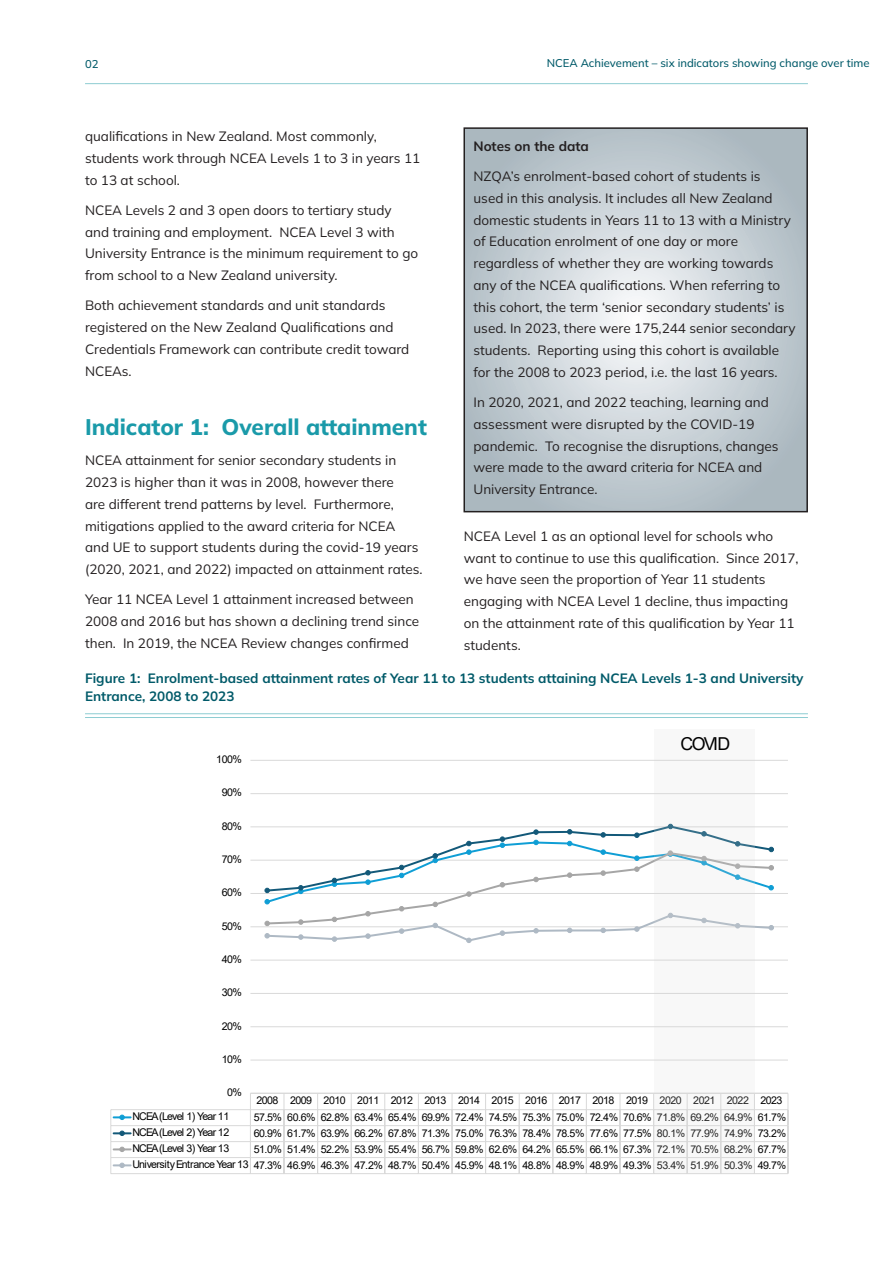
<style>
.page{position:relative;width:893px;height:1263px;background:#fff}
.page>*{position:absolute;margin:0;border:0;box-sizing:border-box;transform-origin:0 0}
.Heading_1{font:800 22.5px "Mulish";color:#1a9aa9}
.t1{font:17.7px "Arial";letter-spacing:-.1em;color:#000}
.Body{font:13.5px/21.8px "Mulish";color:#231f20}
.Graph_title{font:700 13.5px/18px "Mulish";color:#005a69}
.Body-2{font:700 13.5px "Mulish";color:#231f20}
.t2{font:500 11.25px "Mulish";color:#005a69}
.t3{font:10.65px/16px "Arial";letter-spacing:-.045em;color:#000;text-align:right}
.t4{font:10.65px "Arial";letter-spacing:-.08em;color:#000}
</style>
<div class="page">
<hr style="left:85px;top:83px;width:723px;height:1px;background:#8dccd2">
<hr style="left:85px;top:713px;width:723px;height:1px;background:#8dccd2">
<hr style="left:85px;top:717px;width:723px;height:1px;background:#8dccd2">
<svg style="left:466px;top:130px;width:339px;height:379px;background:#c5ced3"></svg>
<div style="left:463px;top:127px;width:345px;height:385px;border:2px solid #231f20"></div>
<hr style="left:250px;top:1060px;width:538px;height:1px;background:#d9d9d9">
<hr style="left:250px;top:1026px;width:538px;height:1px;background:#d9d9d9">
<hr style="left:250px;top:993px;width:538px;height:1px;background:#d9d9d9">
<hr style="left:250px;top:960px;width:538px;height:1px;background:#d9d9d9">
<hr style="left:250px;top:926px;width:538px;height:1px;background:#d9d9d9">
<hr style="left:250px;top:893px;width:538px;height:1px;background:#d9d9d9">
<hr style="left:250px;top:860px;width:538px;height:1px;background:#d9d9d9">
<hr style="left:250px;top:826px;width:538px;height:1px;background:#d9d9d9">
<hr style="left:250px;top:793px;width:538px;height:1px;background:#d9d9d9">
<hr style="left:250px;top:760px;width:538px;height:1px;background:#d9d9d9">
<hr style="left:250px;top:1093px;width:538px;height:1px;background:#d9d9d9">
<hr style="left:111px;top:1109px;width:677px;height:1px;background:#d9d9d9">
<hr style="left:111px;top:1125px;width:677px;height:1px;background:#d9d9d9">
<hr style="left:111px;top:1141px;width:677px;height:1px;background:#d9d9d9">
<hr style="left:111px;top:1157px;width:677px;height:1px;background:#d9d9d9">
<hr style="left:111px;top:1173px;width:677px;height:1px;background:#d9d9d9">
<svg style="left:250px;top:1094px;width:1px;height:79px"></svg>
<svg style="left:284px;top:1094px;width:1px;height:79px"></svg>
<svg style="left:317px;top:1094px;width:1px;height:79px"></svg>
<svg style="left:351px;top:1094px;width:1px;height:79px"></svg>
<svg style="left:384px;top:1094px;width:1px;height:79px"></svg>
<svg style="left:418px;top:1094px;width:1px;height:79px"></svg>
<svg style="left:452px;top:1094px;width:1px;height:79px"></svg>
<svg style="left:485px;top:1094px;width:1px;height:79px"></svg>
<svg style="left:519px;top:1094px;width:1px;height:79px"></svg>
<svg style="left:552px;top:1094px;width:1px;height:79px"></svg>
<svg style="left:586px;top:1094px;width:1px;height:79px"></svg>
<svg style="left:620px;top:1094px;width:1px;height:79px"></svg>
<svg style="left:653px;top:1094px;width:1px;height:79px"></svg>
<svg style="left:788px;top:1093px;width:1px;height:80px"></svg>
<svg style="left:110px;top:1110px;width:21px;height:63px"></svg>
<svg style="left:265px;top:826px;width:509px;height:117px"></svg>
<div style="left:654px;top:730px;width:101px;height:444px;background:#d9d9d9;opacity:.18"></div>
<p class="t2" style="left:85px;top:56px;width:15px">02</p>
<p class="t2" style="left:547px;top:55px;width:324px">NCEA Achievement – six indicators showing change over time</p>
<p class="Body" style="left:85px;top:125px;width:337px">qualifications in New Zealand. Most commonly, students work through NCEA Levels 1 to 3 in years 11 to 13 at school.</p>
<p class="Body" style="left:85px;top:199px;width:335px">NCEA Levels 2 and 3 open doors to tertiary study and training and employment. NCEA Level 3 with University Entrance is the minimum requirement to go from school to a New Zealand university.</p>
<p class="Body" style="left:85px;top:294px;width:326px">Both achievement standards and unit standards registered on the New Zealand Qualifications and Credentials Framework can contribute credit toward NCEAs.</p>
<p class="Body-2" style="left:473px;top:137px;width:117px">Notes on the data</p>
<p class="Body" style="left:473px;top:165px;width:324px">NZQA’s enrolment-based cohort of students is<br>used in this analysis. It includes all New Zealand domestic students in Years 11 to 13 with a Ministry of Education enrolment of one day or more regardless of whether they are working towards any of the NCEA qualifications. When referring to this cohort, the term ‘senior secondary students’ is used. In 2023, there were 175,244 senior secondary students. Reporting using this cohort is available for the 2008 to 2023 period, i.e. the last 16 years.</p>
<p class="Body" style="left:473px;top:391px;width:306px">In 2020, 2021, and 2022 teaching, learning and assessment were disrupted by the COVID-19 pandemic. To recognise the disruptions, changes were made to the award criteria for NCEA and University Entrance.</p>
<p class="Heading_1" style="left:85px;top:412px;width:343px">Indicator 1: Overall attainment</p>
<p class="Body" style="left:85px;top:449px;width:339px">NCEA attainment for senior secondary students in 2023 is higher than it was in 2008, however there<br>are different trend patterns by level. Furthermore, mitigations applied to the award criteria for NCEA and UE to support students during the covid-19 years (2020, 2021, and 2022) impacted on attainment rates.</p>
<p class="Body" style="left:85px;top:588px;width:336px">Year 11 NCEA Level 1 attainment increased between<br>2008 and 2016 but has shown a declining trend since then. In 2019, the NCEA Review changes confirmed</p>
<p class="Body" style="left:464px;top:525px;width:336px">NCEA Level 1 as an optional level for schools who want to continue to use this qualification. Since 2017, we have seen the proportion of Year 11 students engaging with NCEA Level 1 decline, thus impacting on the attainment rate of this qualification by Year 11 students.</p>
<p class="Graph_title" style="left:85px;top:668px;width:720px">Figure 1: Enrolment-based attainment rates of Year 11 to 13 students attaining NCEA Levels 1-3 and University<br>Entrance, 2008 to 2023</p>
<p class="t3" style="left:216px;top:751px;width:27px">100%</p>
<p class="t3" style="left:222px;top:785px;width:22px">90%</p>
<p class="t3" style="left:222px;top:818px;width:22px">80%</p>
<p class="t3" style="left:222px;top:851px;width:22px">70%</p>
<p class="t3" style="left:222px;top:884px;width:22px">60%</p>
<p class="t3" style="left:222px;top:918px;width:22px">50%</p>
<p class="t3" style="left:222px;top:951px;width:22px">40%</p>
<p class="t3" style="left:222px;top:984px;width:22px">30%</p>
<p class="t3" style="left:222px;top:1018px;width:22px">20%</p>
<p class="t3" style="left:222px;top:1051px;width:22px">10%</p>
<p class="t3" style="left:227px;top:1084px;width:16px">0%</p>
<p class="t1" style="left:681px;top:731px;width:51px">COVID</p>
<p class="t3" style="left:256px;top:1092px;width:528px">2008 2009 2010 2011 2012 2013 2014 2015 2016 2017 2018 2019 2020 2021 2022 2023</p>
<p class="t4" style="left:132px;top:1109px;width:98px">NCEA (Level 1) Year 11</p>
<p class="t3" style="left:254px;top:1109px;width:534px">57.5% 60.6% 62.8% 63.4% 65.4% 69.9% 72.4% 74.5% 75.3% 75.0% 72.4% 70.6% 71.8% 69.2% 64.9% 61.7%</p>
<p class="t4" style="left:132px;top:1125px;width:98px">NCEA (Level 2) Year 12</p>
<p class="t3" style="left:254px;top:1125px;width:534px">60.9% 61.7% 63.9% 66.2% 67.8% 71.3% 75.0% 76.3% 78.4% 78.5% 77.6% 77.5% 80.1% 77.9% 74.9% 73.2%</p>
<p class="t4" style="left:132px;top:1141px;width:98px">NCEA (Level 3) Year 13</p>
<p class="t3" style="left:132px;top:1141px;width:655px">51.0% 51.4% 52.2% 53.9% 55.4% 56.7% 59.8% 62.6% 64.2% 65.5% 66.1% 67.3% 72.1% 70.5% 68.2% 67.7%<br>University Entrance Year 13 47.3% 46.9% 46.3% 47.2% 48.7% 50.4% 45.9% 48.1% 48.8% 48.9% 48.9% 49.3% 53.4% 51.9% 50.3% 49.7%</p>
</div>
